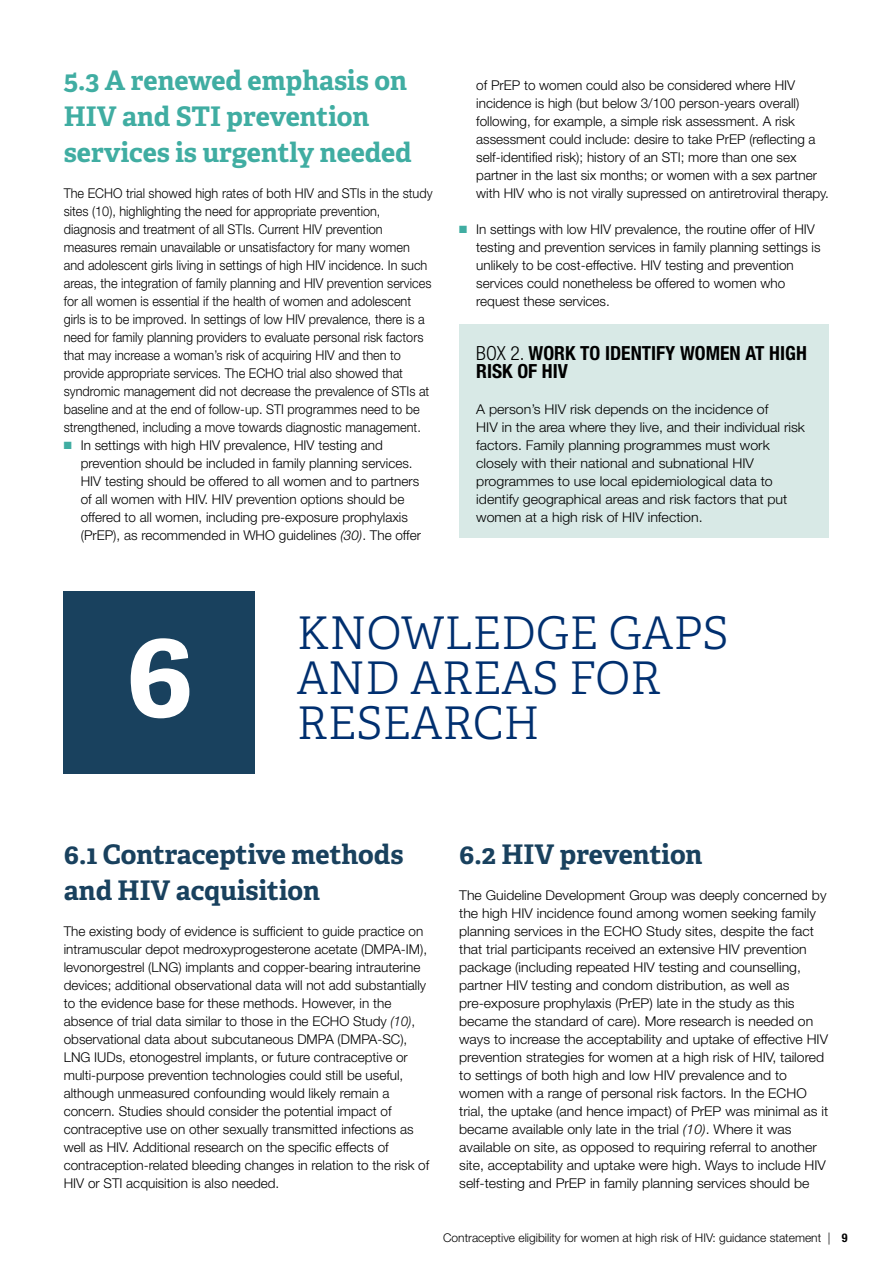
<style>
.page{position:relative;width:893px;height:1263px;background:#fff}
.page>*{position:absolute;margin:0;border:0;box-sizing:border-box;transform-origin:0 0}
.t1{font:700 120px "Adelle";color:#fff}
.t2{font:300 45px/45px "Adelle";color:#002f6f}
.t3{font:700 27px/36px "Adelle";color:#40ada2}
.t4{font:700 27px/36px "Adelle";color:#19415e}
.t5{font:700 condensed 19.5px/18px "Helvetica Neue LT Std";color:#000}
.t6{font:300 13.5px/18px "Helvetica Neue LT Std";color:#000}
.t7{font:300 13.5px/18px "Helvetica Neue LT Std";color:#000;scale:1.04 1}
.t8{font:300 13.5px/18px "Helvetica Neue LT Std";color:#000;scale:.94 1}
.t9{font:300 13.5px/18px "Helvetica Neue LT Std";color:#000;scale:1.05 1}
.t10{font:300 12px "Helvetica Neue LT Std";color:#000}
.s1{color:#40ada2}
.s2{font-style:italic}
.s3{font-weight:300}
.s4{font-weight:700;font-stretch:condensed}
</style>
<div class="page">
<div style="left:459px;top:324px;width:370px;height:213px;background:#d8e9e6"></div>
<div style="left:64px;top:591px;width:191px;height:182px;background:#19415e"></div>
<h3 class="t3" style="left:64px;top:63px;width:349px">5.3 A renewed emphasis on<br>HIV and STI prevention services is urgently needed</h3>
<p class="t8" style="left:64px;top:184px;width:394px">The ECHO trial showed high rates of both HIV and STIs in the study sites (10), highlighting the need for appropriate prevention, diagnosis and treatment of all STIs. Current HIV prevention measures remain unavailable or unsatisfactory for many women and adolescent girls living in settings of high HIV incidence. In such areas, the integration of family planning and HIV prevention services for all women is essential if the health of women and adolescent girls is to be improved. In settings of low HIV prevalence, there is a need for family planning providers to evaluate personal risk factors that may increase a woman’s risk of acquiring HIV and then to provide appropriate services. The ECHO trial also showed that syndromic management did not decrease the prevalence of STIs at baseline and at the end of follow-up. STI programmes need to be strengthened, including a move towards diagnostic management.</p>
<p class="t6" style="left:81px;top:436px;width:342px;text-indent:-17px"><span class="s1">■</span> In settings with high HIV prevalence, HIV testing and prevention should be included in family planning services.<br>HIV testing should be offered to all women and to partners of all women with HIV. HIV prevention options should be offered to all women, including pre-exposure prophylaxis (PrEP), as recommended in WHO guidelines <span class="s2">(30)</span>. The offer</p>
<p class="t6" style="left:476px;top:76px;width:354px">of PrEP to women could also be considered where HIV incidence is high (but below 3/100 person-years overall) following, for example, a simple risk assessment. A risk assessment could include: desire to take PrEP (reflecting a self-identified risk); history of an STI; more than one sex partner in the last six months; or women with a sex partner with HIV who is not virally supressed on antiretroviral therapy.</p>
<p class="t6" style="left:476px;top:220px;width:346px;text-indent:-17px"><span class="s1">■</span> In settings with low HIV prevalence, the routine offer of HIV testing and prevention services in family planning settings is unlikely to be cost-effective. HIV testing and prevention services could nonetheless be offered to women who request these services.</p>
<h3 class="t5" style="left:476px;top:344px;width:332px"><span class="s3">BOX 2.</span> WORK TO IDENTIFY WOMEN AT HIGH<br>RISK OF HIV</h3>
<p class="t9" style="left:476px;top:400px;width:315px">A person’s HIV risk depends on the incidence of<br>HIV in the area where they live, and their individual risk factors. Family planning programmes must work closely with their national and subnational HIV programmes to use local epidemiological data to identify geographical areas and risk factors that put women at a high risk of HIV infection.</p>
<h1 class="t1" style="left:126px;top:598px;width:69px">6</h1>
<h2 class="t2" style="left:297px;top:611px;width:433px">KNOWLEDGE GAPS<br>AND AREAS FOR</h2>
<h2 class="t2" style="left:297px;top:701px;width:245px">RESEARCH</h2>
<h3 class="t4" style="left:64px;top:837px;width:341px">6.1 Contraceptive methods and HIV acquisition</h3>
<p class="t6" style="left:64px;top:922px;width:367px">The existing body of evidence is sufficient to guide practice on intramuscular depot medroxyprogesterone acetate (DMPA-IM), levonorgestrel (LNG) implants and copper-bearing intrauterine devices; additional observational data will not add substantially to the evidence base for these methods. However, in the absence of trial data similar to those in the ECHO Study <span class="s2">(10)</span>, observational data about subcutaneous DMPA (DMPA-SC), LNG IUDs, etonogestrel implants, or future contraceptive or multi-purpose prevention technologies could still be useful, although unmeasured confounding would likely remain a concern. Studies should consider the potential impact of contraceptive use on other sexually transmitted infections as well as HIV. Additional research on the specific effects of contraception-related bleeding changes in relation to the risk of HIV or STI acquisition is also needed.</p>
<h3 class="t4" style="left:459px;top:837px;width:245px">6.2 HIV prevention</h3>
<p class="t7" style="left:459px;top:886px;width:356px">The Guideline Development Group was deeply concerned by the high HIV incidence found among women seeking family planning services in the ECHO Study sites, despite the fact that trial participants received an extensive HIV prevention package (including repeated HIV testing and counselling, partner HIV testing and condom distribution, as well as pre-exposure prophylaxis (PrEP) late in the study as this became the standard of care). More research is needed on ways to increase the acceptability and uptake of effective HIV prevention strategies for women at a high risk of HIV, tailored to settings of both high and low HIV prevalence and to women with a range of personal risk factors. In the ECHO trial, the uptake (and hence impact) of PrEP was minimal as it became available only late in the trial <span class="s2">(10)</span>. Where it was available on site, as opposed to requiring referral to another site, acceptability and uptake were high. Ways to include HIV self-testing and PrEP in family planning services should be</p>
<p class="t10" style="left:443px;top:1230px;width:406px">Contraceptive eligibility for women at high risk of HIV: guidance statement | <span class="s4">9</span></p>
</div>
